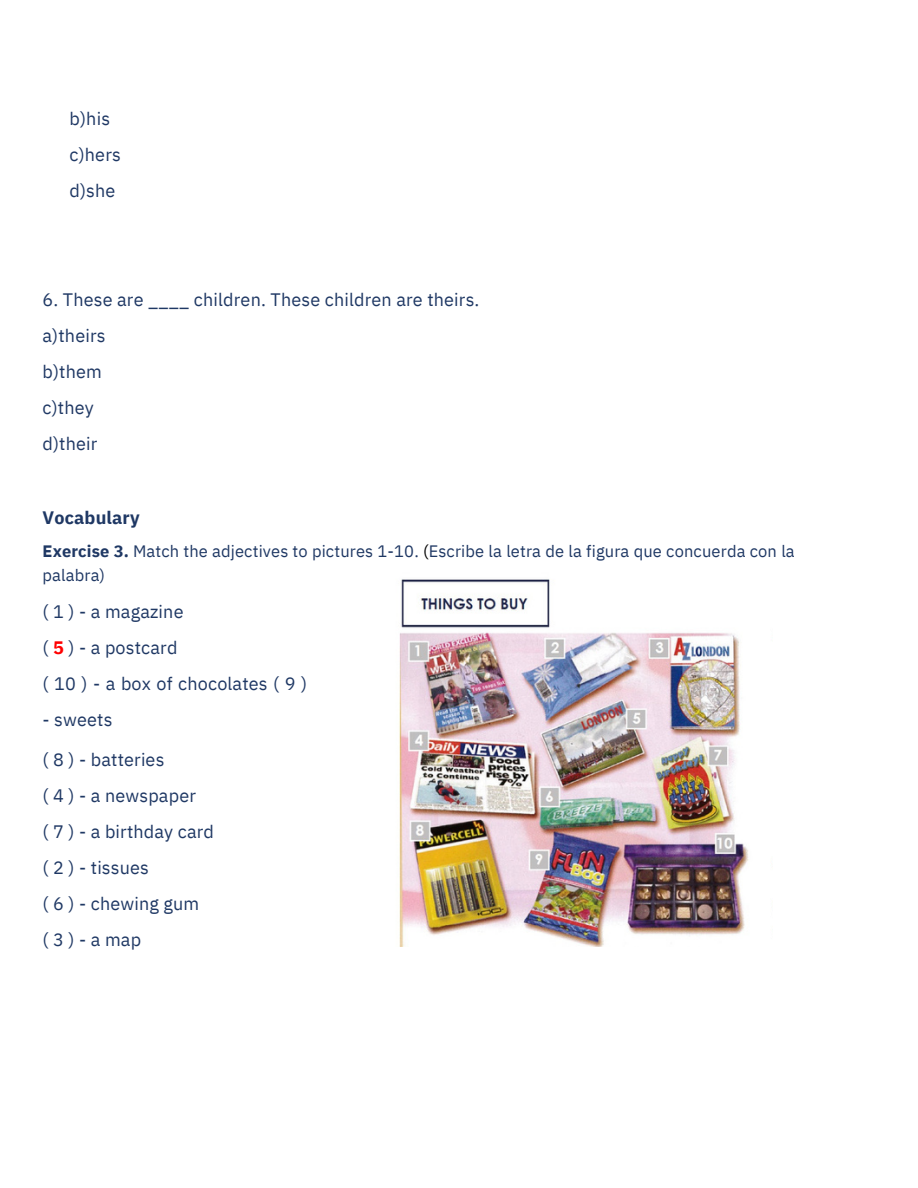
<style>
.page{position:relative;width:918px;height:1188px;background:#fff}
.page>*{position:absolute;margin:0;border:0;box-sizing:border-box;transform-origin:0 0}
.t1{font:18px/36px "IBM Plex Sans";letter-spacing:.01em;color:#1f3864}
.t2{font:700 18px "IBM Plex Sans";letter-spacing:.01em;color:#1f3864}
.t3{font:16.5px/24.8px "IBM Plex Sans";letter-spacing:.01em;color:#1f3864}
.s1{font-weight:700}
.s2{color:#000}
.s3{font-weight:700;color:#f00}
</style>
<div class="page">
<img style="left:399px;top:579px;width:350px;height:367px">
<p class="t1" style="left:70px;top:100px;width:53px">b)his c)hers d)she</p>
<p class="t1" style="left:43px;top:281px;width:438px">6. These are ____ children. These children are theirs. a)theirs<br>b)them<br>c)they<br>d)their</p>
<p class="t2" style="left:43px;top:505px;width:99px">Vocabulary</p>
<p class="t3" style="left:43px;top:538px;width:754px"><span class="s1">Exercise 3.</span> Match the adjectives to pictures 1-10. <span class="s2">(</span>Escribe la letra de la figura que concuerda con la palabra)</p>
<p class="t1" style="left:43px;top:594px;width:266px">( 1 ) - a magazine<br>( <span class="s3">5</span> ) - a postcard<br>( 10 ) - a box of chocolates ( 9 )</p>
<p class="t1" style="left:43px;top:700px;width:123px;line-height:39.3px">- sweets<br>( 8 ) - batteries</p>
<p class="t1" style="left:43px;top:777px;width:173px">( 4 ) - a newspaper<br>( 7 ) - a birthday card ( 2 ) - tissues<br>( 6 ) - chewing gum (3)-amap</p>
</div>
